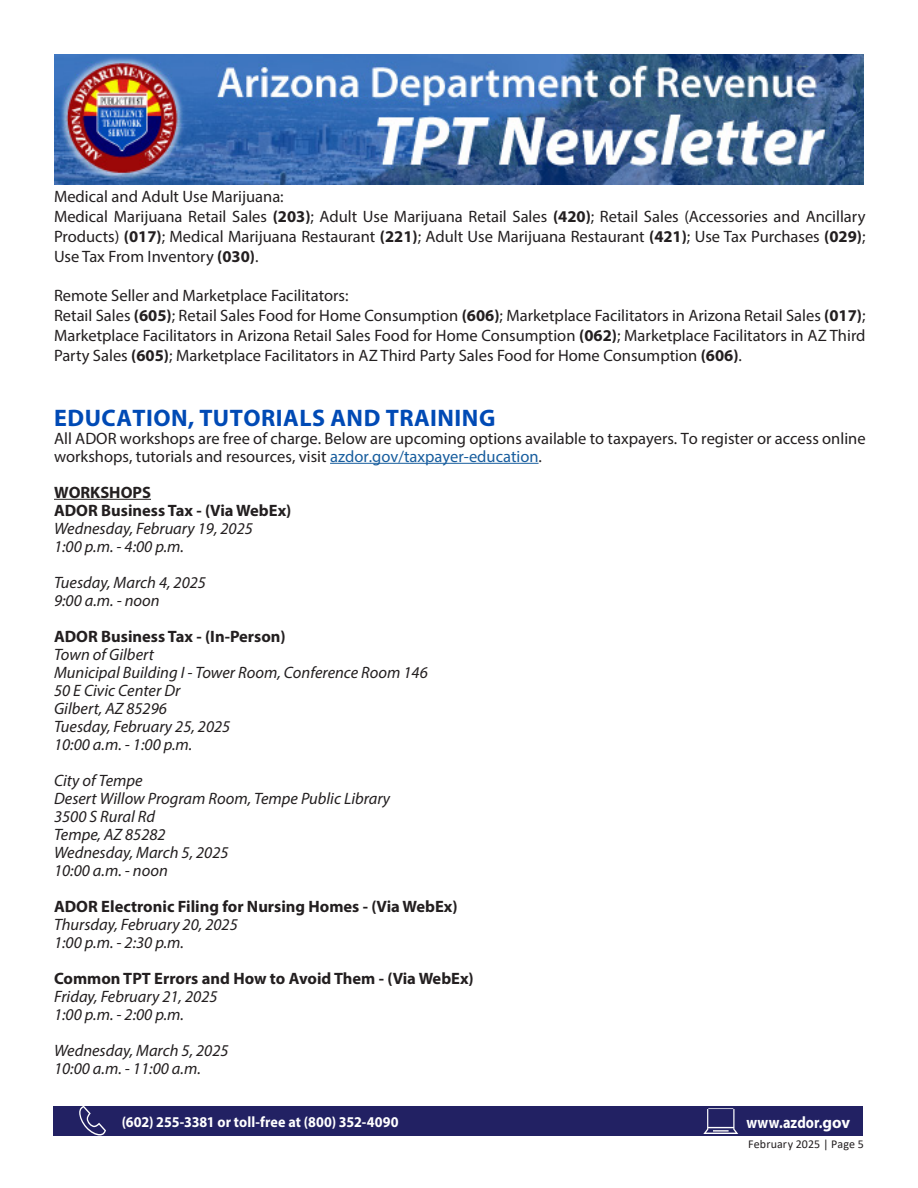
<style>
.page{position:relative;width:918px;height:1188px;background:#fff}
.page>*{position:absolute;margin:0;border:0;box-sizing:border-box;transform-origin:0 0}
.Subheader{font:700 24px "Myriad Pro";letter-spacing:.02em;color:#004ab5}
.Body{font:16.5px/19.8px "Myriad Pro";color:#231f20;text-align:justify}
.Body-2{font:italic 16.5px "Myriad Pro";color:#231f20}
.Body-3{font:700 16.5px "Myriad Pro";color:#231f20}
.t1{font:700 16.5px "Myriad Pro";letter-spacing:.005em;color:#fff;scale:.86 1}
.t2{font:700 15px "Myriad Pro";letter-spacing:.005em;color:#fff;scale:.94 1}
.t3{font:12px "Calibri";letter-spacing:.01em;color:#231f20}
.s1{font-weight:700}
.s2{color:#175d9e}
</style>
<div class="page">
<img style="left:54px;top:54px;width:810px;height:131px">
<div style="left:53px;top:1106px;width:810px;height:30px;background:#222163"></div>
<svg style="left:703px;top:1108px;width:35px;height:26px"></svg>
<svg style="left:79px;top:1106px;width:27px;height:29px"></svg>
<hr style="left:330px;top:463px;width:209px;height:1px;background:#175d9e">
<hr style="left:54px;top:499px;width:97px;height:1px;background:#231f20">
<p class="Body" style="left:54px;top:187px;width:231px">Medical and Adult Use Marijuana:</p>
<p class="Body" style="left:54px;top:207px;width:813px">Medical Marijuana Retail Sales <span class="s1">(203)</span>; Adult Use Marijuana Retail Sales <span class="s1">(420)</span>; Retail Sales (Accessories and Ancillary Products) <span class="s1">(017)</span>; Medical Marijuana Restaurant <span class="s1">(221)</span>; Adult Use Marijuana Restaurant <span class="s1">(421)</span>; Use Tax Purchases <span class="s1">(029)</span>; Use Tax From Inventory <span class="s1">(030)</span>.</p>
<p class="Body" style="left:54px;top:286px;width:296px">Remote Seller and Marketplace Facilitators:</p>
<p class="Body" style="left:54px;top:306px;width:813px">Retail Sales <span class="s1">(605)</span>; Retail Sales Food for Home Consumption <span class="s1">(606)</span>; Marketplace Facilitators in Arizona Retail Sales <span class="s1">(017)</span>; Marketplace Facilitators in Arizona Retail Sales Food for Home Consumption <span class="s1">(062)</span>; Marketplace Facilitators in AZ Third Party Sales <span class="s1">(605)</span>; Marketplace Facilitators in AZ Third Party Sales Food for Home Consumption <span class="s1">(606)</span>.</p>
<p class="Subheader" style="left:54px;top:402px;width:443px">EDUCATION, TUTORIALS AND TRAINING</p>
<p class="Body" style="left:54px;top:429px;width:813px;line-height:18px">All ADOR workshops are free of charge. Below are upcoming options available to taxpayers. To register or access online workshops, tutorials and resources, visit <span class="s2">azdor.gov/taxpayer-education</span>.</p>
<p class="Body-3" style="left:54px;top:481px;width:99px">WORKSHOPS</p>
<p class="Body-3" style="left:54px;top:499px;width:239px">ADOR Business Tax - (Via WebEx)</p>
<p class="Body-2" style="left:54px;top:518px;width:200px">Wednesday, February 19, 2025</p>
<p class="Body-2" style="left:54px;top:536px;width:132px">1:00 p.m. - 4:00 p.m.</p>
<p class="Body-2" style="left:54px;top:572px;width:154px">Tuesday, March 4, 2025</p>
<p class="Body-2" style="left:54px;top:590px;width:107px">9:00 a.m. - noon</p>
<p class="Body-3" style="left:54px;top:625px;width:233px">ADOR Business Tax - (In-Person)</p>
<p class="Body-2" style="left:54px;top:644px;width:101px">Town of Gilbert</p>
<p class="Body-2" style="left:54px;top:662px;width:375px">Municipal Building I - Tower Room, Conference Room 146</p>
<p class="Body-2" style="left:54px;top:680px;width:128px">50 E Civic Center Dr</p>
<p class="Body-2" style="left:54px;top:698px;width:114px">Gilbert, AZ 85296</p>
<p class="Body-2" style="left:54px;top:716px;width:178px">Tuesday, February 25, 2025</p>
<p class="Body-2" style="left:54px;top:734px;width:140px">10:00 a.m. - 1:00 p.m.</p>
<p class="Body-2" style="left:54px;top:770px;width:90px">City of Tempe</p>
<p class="Body-2" style="left:54px;top:788px;width:338px">Desert Willow Program Room, Tempe Public Library</p>
<p class="Body-2" style="left:54px;top:806px;width:103px">3500 S Rural Rd</p>
<p class="Body-2" style="left:54px;top:824px;width:113px">Tempe, AZ 85282</p>
<p class="Body-2" style="left:54px;top:842px;width:176px">Wednesday, March 5, 2025</p>
<p class="Body-2" style="left:54px;top:860px;width:115px">10:00 a.m. - noon</p>
<p class="Body-3" style="left:54px;top:895px;width:405px">ADOR Electronic Filing for Nursing Homes - (Via WebEx)</p>
<p class="Body-2" style="left:54px;top:914px;width:185px">Thursday, February 20, 2025</p>
<p class="Body-2" style="left:54px;top:932px;width:132px">1:00 p.m. - 2:30 p.m.</p>
<p class="Body-3" style="left:54px;top:967px;width:421px">Common TPT Errors and How to Avoid Them - (Via WebEx)</p>
<p class="Body-2" style="left:54px;top:986px;width:165px">Friday, February 21, 2025</p>
<p class="Body-2" style="left:54px;top:1004px;width:132px">1:00 p.m. - 2:00 p.m.</p>
<p class="Body-2" style="left:54px;top:1040px;width:176px">Wednesday, March 5, 2025</p>
<p class="Body-2" style="left:54px;top:1058px;width:148px">10:00 a.m. - 11:00 a.m.</p>
<p class="t2" style="left:122px;top:1112px;width:296px">(602) 255-3381 or toll-free at (800) 352-4090</p>
<p class="t1" style="left:746px;top:1112px;width:122px">www.azdor.gov</p>
<p class="t3" style="left:748px;top:1135px;width:117px">February 2025 | Page 5</p>
</div>
